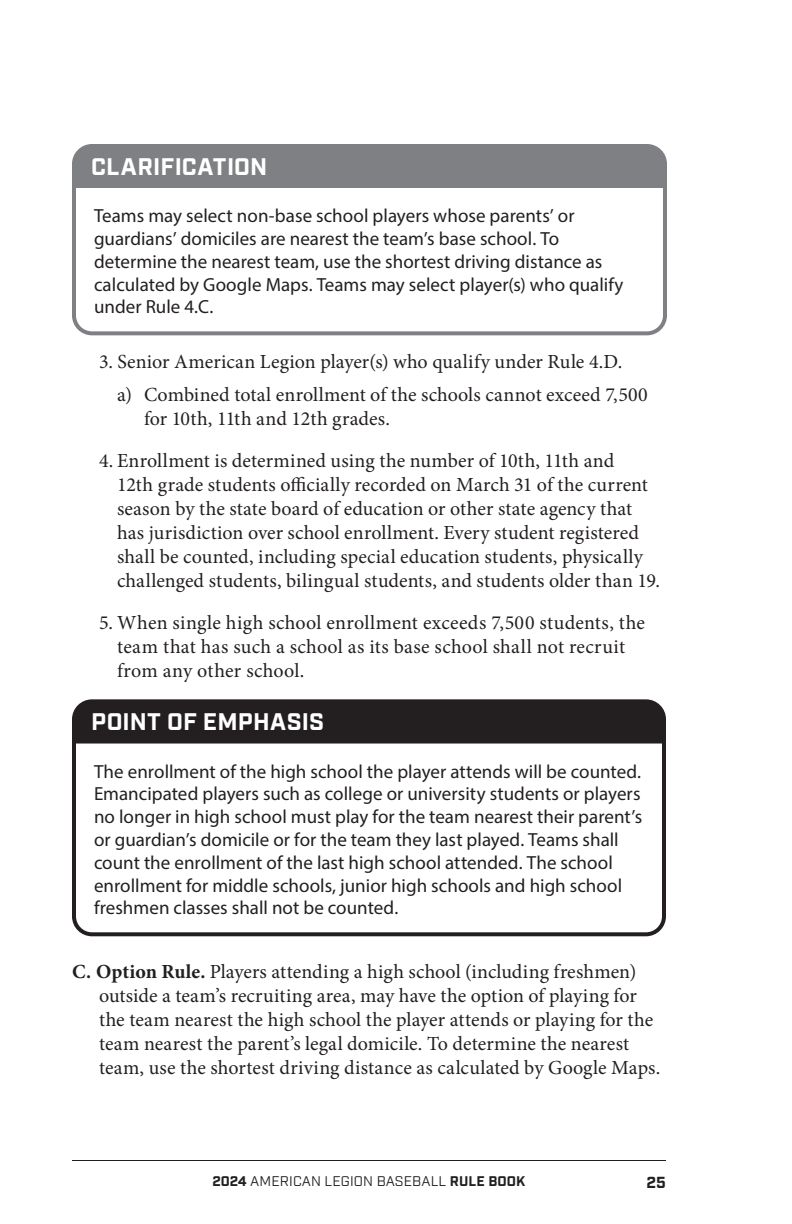
<style>
.page{position:relative;width:792px;height:1224px;background:#fff}
.page>*{position:absolute;margin:0;border:0;box-sizing:border-box;transform-origin:0 0}
.Graphic_Header{font:700 24px "Industry";letter-spacing:.01em;color:#fff}
.Rule_-_1{font:20px/24px "Minion Pro";letter-spacing:.005em;color:#231f20}
.Rule_-_A{font:20px/24px "Minion Pro";letter-spacing:.005em;color:#231f20}
.Rule_-_a{font:20px/24px "Minion Pro";letter-spacing:.005em;color:#231f20}
.Graphic_Body{font:19px/22.8px "Myriad Pro";color:#231f20}
.t1{font:700 16px "Industry";color:#231f20}
.t2{font:14px "Industry";letter-spacing:.01em;color:#231f20}
.s1{font-weight:700}
</style>
<div class="page">
<hr style="left:72px;top:1160px;width:594px;height:1px;background:#231f20">
<svg style="left:72px;top:190px;width:595px;height:146px"></svg>
<div style="left:72px;top:144px;width:595px;height:46px;background:#7e8083"></div>
<svg style="left:72px;top:745px;width:594px;height:192px"></svg>
<svg style="left:72px;top:699px;width:594px;height:46px;background:#2d292a"></svg>
<p class="Graphic_Header" style="left:91px;top:152px;width:178px">CLARIFICATION</p>
<p class="Graphic_Body" style="left:94px;top:204px;width:531px">Teams may select non-base school players whose parents’ or guardians’ domiciles are nearest the team’s base school. To determine the nearest team, use the shortest driving distance as calculated by Google Maps. Teams may select player(s) who qualify under Rule 4.C.</p>
<p class="Rule_-_1" style="left:99px;top:350px;width:523px">3. Senior American Legion player(s) who qualify under Rule 4.D.</p>
<p class="Rule_-_a" style="left:144px;top:383px;width:505px;text-indent:-27px">a) Combined total enrollment of the schools cannot exceed 7,500 for 10th, 11th and 12th grades.</p>
<p class="Rule_-_1" style="left:117px;top:449px;width:542px;text-indent:-18px">4. Enrollment is determined using the number of 10th, 11th and<br>12th grade students officially recorded on March 31 of the current season by the state board of education or other state agency that has jurisdiction over school enrollment. Every student registered shall be counted, including special education students, physically challenged students, bilingual students, and students older than 19.</p>
<p class="Rule_-_1" style="left:117px;top:611px;width:530px;text-indent:-18px">5. When single high school enrollment exceeds 7,500 students, the team that has such a school as its base school shall not recruit from any other school.</p>
<p class="Graphic_Header" style="left:91px;top:707px;width:235px">POINT OF EMPHASIS</p>
<p class="Graphic_Body" style="left:94px;top:759px;width:550px">The enrollment of the high school the player attends will be counted.<br>Emancipated players such as college or university students or players no longer in high school must play for the team nearest their parent’s or guardian’s domicile or for the team they last played. Teams shall count the enrollment of the last high school attended. The school enrollment for middle schools, junior high schools and high school freshmen classes shall not be counted.</p>
<p class="Rule_-_A" style="left:99px;top:960px;width:561px;text-indent:-27px"><span class="s1">C. Option Rule.</span> Players attending a high school (including freshmen) outside a team’s recruiting area, may have the option of playing for the team nearest the high school the player attends or playing for the team nearest the parent’s legal domicile. To determine the nearest team, use the shortest driving distance as calculated by Google Maps.</p>
<p class="t2" style="left:212px;top:1173px;width:315px"><span class="s1">2024</span> AMERICAN LEGION BASEBALL <span class="s1">RULE BOOK</span></p>
<p class="t1" style="left:647px;top:1173px;width:21px">25</p>
</div>
